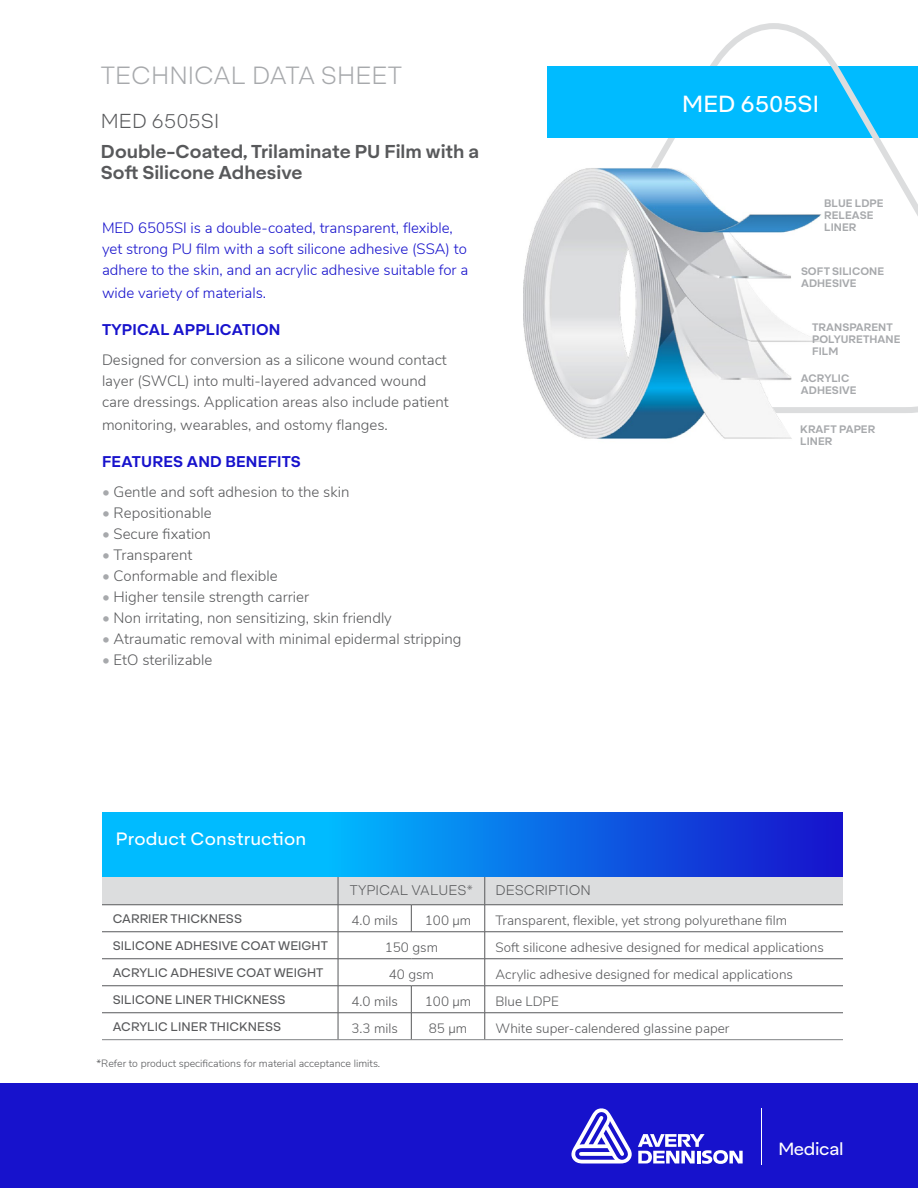
<style>
.page{position:relative;width:918px;height:1188px;background:#fff}
.page>*{position:absolute;margin:0;border:0;box-sizing:border-box;transform-origin:0 0}
.t1{font:300 24px "Aktifo A";color:#a7a9ac}
.t2{font:22.5px "Aktifo A";color:#fff}
.t3{font:300 19.5px "Aktifo A";color:#58595b}
.t4{font:600 18px/21px "Aktifo A";color:#58595b}
.t5{font:17.25px "Aktifo A";letter-spacing:.005em;color:#fff}
.t6{font:16.95px "Aktifo A";letter-spacing:-.02em;color:#fff}
.t7{font:300 15px/21px "Nunito Sans";color:#58595b}
.t8{font:300 15px/21px "Nunito Sans";color:#1712cc}
.t9{font:600 15px "Aktifo A";letter-spacing:.01em;color:#1712cc}
.t10{font:300 13.5px "Nunito Sans";color:#58595b}
.t11{font:300 13.5px "Aktifo A";color:#58595b}
.t12{font:12px "Aktifo A";color:#58595b}
.t13{font:600 10.5px/12px "Aktifo A";color:#a7a9ac}
.t14{font:300 10.5px "Nunito Sans";color:#58595b}
.s1{color:#a7a9ac}
</style>
<div class="page">
<div style="left:0;top:1083px;width:918px;height:105px;background:#1712cc"></div>
<svg style="left:651px;top:23px;width:267px;height:390px"></svg>
<div style="left:547px;top:66px;width:195px;height:72px;background:#0bf"></div>
<svg style="left:102px;top:877px;width:741px;height:162px"></svg>
<hr style="left:485px;top:1013px;width:358px;height:1px;background:#58595b">
<svg style="left:102px;top:813px;width:741px;height:64px;background:#087dec"></svg>
<hr style="left:102px;top:1039px;width:741px;height:1px;background:#808285">
<hr style="left:761px;top:1108px;width:1px;height:57px;background:#fff">
<svg style="left:638px;top:1134px;width:105px;height:30px"></svg>
<svg style="left:571px;top:1108px;width:61px;height:56px"></svg>
<img style="left:523px;top:168px;width:315px;height:271px">
<h1 class="t1" style="left:101px;top:61px;width:302px">TECHNICAL DATA SHEET</h1>
<h3 class="t3" style="left:101px;top:109px;width:120px">MED 6505SI</h3>
<p class="t4" style="left:101px;top:140px;width:380px">Double-Coated, Trilaminate PU Film with a<br>Soft Silicone Adhesive</p>
<p class="t8" style="left:102px;top:217px;width:368px">MED 6505SI is a double-coated, transparent, flexible, yet strong PU film with a soft silicone adhesive (SSA) to adhere to the skin, and an acrylic adhesive suitable for a</p>
<p class="t8" style="left:102px;top:281px;width:166px">wide variety of materials.</p>
<p class="t9" style="left:102px;top:320px;width:180px">TYPICAL APPLICATION</p>
<p class="t7" style="left:102px;top:349px;width:348px">Designed for conversion as a silicone wound contact layer (SWCL) into multi-layered advanced wound care dressings. Application areas also include patient</p>
<p class="t7" style="left:102px;top:413px;width:287px">monitoring, wearables, and ostomy flanges.</p>
<p class="t9" style="left:102px;top:452px;width:200px">FEATURES AND BENEFITS</p>
<p class="t7" style="left:102px;top:481px;width:249px"><span class="s1">•</span> Gentle and soft adhesion to the skin</p>
<p class="t7" style="left:102px;top:502px;width:111px"><span class="s1">•</span> Repositionable</p>
<p class="t7" style="left:102px;top:523px;width:110px"><span class="s1">•</span> Secure fixation</p>
<p class="t7" style="left:102px;top:544px;width:92px"><span class="s1">•</span> Transparent</p>
<p class="t7" style="left:102px;top:565px;width:177px"><span class="s1">•</span> Conformable and flexible</p>
<p class="t7" style="left:102px;top:586px;width:209px"><span class="s1">•</span> Higher tensile strength carrier</p>
<p class="t7" style="left:102px;top:607px;width:291px"><span class="s1">•</span> Non irritating, non sensitizing, skin friendly</p>
<p class="t7" style="left:102px;top:628px;width:361px"><span class="s1">•</span> Atraumatic removal with minimal epidermal stripping</p>
<p class="t7" style="left:102px;top:649px;width:112px"><span class="s1">•</span> EtO sterilizable</p>
<p class="t5" style="left:116px;top:828px;width:192px">Product Construction</p>
<p class="t11" style="left:350px;top:882px;width:125px">TYPICAL VALUES*</p>
<p class="t11" style="left:496px;top:882px;width:97px">DESCRIPTION</p>
<h2 class="t2" style="left:682px;top:90px;width:138px">MED 6505SI</h2>
<p class="t13" style="left:824px;top:197px;width:61px">BLUE LDPE<br>RELEASE<br>LINER</p>
<p class="t13" style="left:801px;top:265px;width:85px">SOFT SILICONE<br>ADHESIVE</p>
<p class="t13" style="left:812px;top:321px;width:90px">TRANSPARENT<br>POLYURETHANE<br>FILM</p>
<p class="t13" style="left:801px;top:372px;width:57px">ACRYLIC<br>ADHESIVE</p>
<p class="t13" style="left:800px;top:423px;width:77px">KRAFT PAPER<br>LINER</p>
<p class="t12" style="left:113px;top:911px;width:131px">CARRIER THICKNESS</p>
<p class="t10" style="left:351px;top:911px;width:48px">4.0 mils</p>
<p class="t10" style="left:425px;top:911px;width:48px">100 μm</p>
<p class="t10" style="left:496px;top:911px;width:293px">Transparent, flexible, yet strong polyurethane film</p>
<p class="t12" style="left:113px;top:938px;width:217px">SILICONE ADHESIVE COAT WEIGHT</p>
<p class="t10" style="left:385px;top:938px;width:55px">150 gsm</p>
<p class="t10" style="left:496px;top:938px;width:330px">Soft silicone adhesive designed for medical applications</p>
<p class="t12" style="left:113px;top:965px;width:212px">ACRYLIC ADHESIVE COAT WEIGHT</p>
<p class="t10" style="left:389px;top:965px;width:47px">40 gsm</p>
<p class="t10" style="left:496px;top:965px;width:299px">Acrylic adhesive designed for medical applications</p>
<p class="t12" style="left:113px;top:992px;width:174px">SILICONE LINER THICKNESS</p>
<p class="t10" style="left:351px;top:992px;width:48px">4.0 mils</p>
<p class="t10" style="left:425px;top:992px;width:48px">100 μm</p>
<p class="t10" style="left:496px;top:992px;width:65px">Blue LDPE</p>
<p class="t12" style="left:113px;top:1019px;width:170px">ACRYLIC LINER THICKNESS</p>
<p class="t10" style="left:351px;top:1018px;width:48px">3.3 mils</p>
<p class="t10" style="left:429px;top:1018px;width:40px">85 μm</p>
<p class="t10" style="left:496px;top:1018px;width:235px">White super-calendered glassine paper</p>
<p class="t14" style="left:96px;top:1056px;width:285px">*Refer to product specifications for material acceptance limits.</p>
<p class="t6" style="left:778px;top:1138px;width:67px">Medical</p>
</div>
